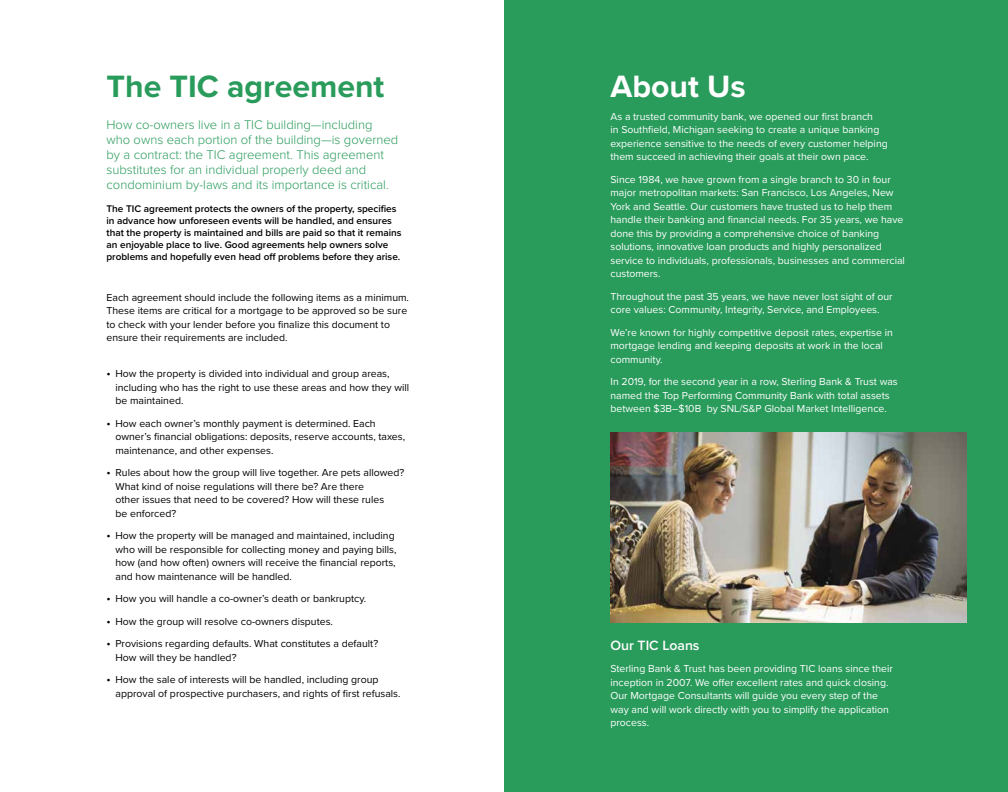
<style>
.page{position:relative;width:1008px;height:792px;background:#fff}
.page>*{position:absolute;margin:0;border:0;box-sizing:border-box;transform-origin:0 0}
.t1{font:700 32px "Proxima Nova";color:#299b5b}
.t2{font:700 32px "Proxima Nova";color:#fff}
.t3{font:600 14px "Proxima Nova";color:#fff}
.t4{font:300 13px/15px "Proxima Nova";color:#299b5b}
.t5{font:10.5px/13.5px "Proxima Nova";color:#fff}
.t6{font:10.5px/13.5px "Proxima Nova";color:#000}
.t7{font:600 10px/12px "Proxima Nova";color:#000}
.s1{font-size:12px}
</style>
<div class="page">
<div style="left:504px;top:0;width:504px;height:792px;background:#299b5b"></div>
<img style="left:610px;top:433px;width:356px;height:189px">
<h1 class="t1" style="left:106px;top:68px;width:279px">The TIC agreement</h1>
<p class="t4" style="left:106px;top:117px;width:293px">How co-owners live in a TIC building—including who owns each portion of the building—is governed by a contract: the TIC agreement. This agreement substitutes for an individual properly deed and condominium by-laws and its importance is critical.</p>
<p class="t7" style="left:106px;top:203px;width:297px">The TIC agreement protects the owners of the property, specifies in advance how unforeseen events will be handled, and ensures that the property is maintained and bills are paid so that it remains an enjoyable place to live. Good agreements help owners solve problems and hopefully even head off problems before they arise.</p>
<p class="t6" style="left:106px;top:291px;width:304px">Each agreement should include the following items as a minimum.<br>These items are critical for a mortgage to be approved so be sure to check with your lender before you finalize this document to ensure their requirements are included.</p>
<p class="t6" style="left:116px;top:367px;width:295px;text-indent:-9px"><span class="s1">•</span> How the property is divided into individual and group areas, including who has the right to use these areas and how they will be maintained.</p>
<p class="t6" style="left:116px;top:417px;width:291px;text-indent:-9px"><span class="s1">•</span> How each owner’s monthly payment is determined. Each owner’s financial obligations: deposits, reserve accounts, taxes, maintenance, and other expenses.</p>
<p class="t6" style="left:116px;top:466px;width:290px;text-indent:-9px"><span class="s1">•</span> Rules about how the group will live together. Are pets allowed?<br>What kind of noise regulations will there be? Are there<br>other issues that need to be covered? How will these rules<br>be enforced?</p>
<p class="t6" style="left:116px;top:529px;width:283px;text-indent:-9px"><span class="s1">•</span> How the property will be managed and maintained, including who will be responsible for collecting money and paying bills, how (and how often) owners will receive the financial reports, and how maintenance will be handled.</p>
<p class="t6" style="left:106px;top:592px;width:261px"><span class="s1">•</span> How you will handle a co-owner’s death or bankruptcy.</p>
<p class="t6" style="left:106px;top:615px;width:228px"><span class="s1">•</span> How the group will resolve co-owners disputes.</p>
<p class="t6" style="left:116px;top:637px;width:264px;text-indent:-9px"><span class="s1">•</span> Provisions regarding defaults. What constitutes a default?<br>How will they be handled?</p>
<p class="t6" style="left:116px;top:673px;width:287px;text-indent:-9px"><span class="s1">•</span> How the sale of interests will be handled, including group approval of prospective purchasers, and rights of first refusals.</p>
<h1 class="t2" style="left:610px;top:68px;width:137px">About Us</h1>
<p class="t5" style="left:610px;top:110px;width:279px">As a trusted community bank, we opened our first branch<br>in Southfield, Michigan seeking to create a unique banking experience sensitive to the needs of every customer helping them succeed in achieving their goals at their own pace.</p>
<p class="t5" style="left:610px;top:173px;width:296px">Since 1984, we have grown from a single branch to 30 in four major metropolitan markets: San Francisco, Los Angeles, New York and Seattle. Our customers have trusted us to help them handle their banking and financial needs. For 35 years, we have done this by providing a comprehensive choice of banking solutions, innovative loan products and highly personalized service to individuals, professionals, businesses and commercial customers.</p>
<p class="t5" style="left:610px;top:290px;width:284px">Throughout the past 35 years, we have never lost sight of our core values: Community, Integrity, Service, and Employees.</p>
<p class="t5" style="left:610px;top:326px;width:284px">We’re known for highly competitive deposit rates, expertise in mortgage lending and keeping deposits at work in the local community.</p>
<p class="t5" style="left:610px;top:375px;width:289px">In 2019, for the second year in a row, Sterling Bank &amp; Trust was named the Top Performing Community Bank with total assets between $3B–$10B by SNL/S&amp;P Global Market Intelligence.</p>
<h2 class="t3" style="left:610px;top:637px;width:91px">Our TIC Loans</h2>
<p class="t5" style="left:610px;top:662px;width:284px">Sterling Bank &amp; Trust has been providing TIC loans since their inception in 2007. We offer excellent rates and quick closing.<br>Our Mortgage Consultants will guide you every step of the way and will work directly with you to simplify the application process.</p>
</div>
